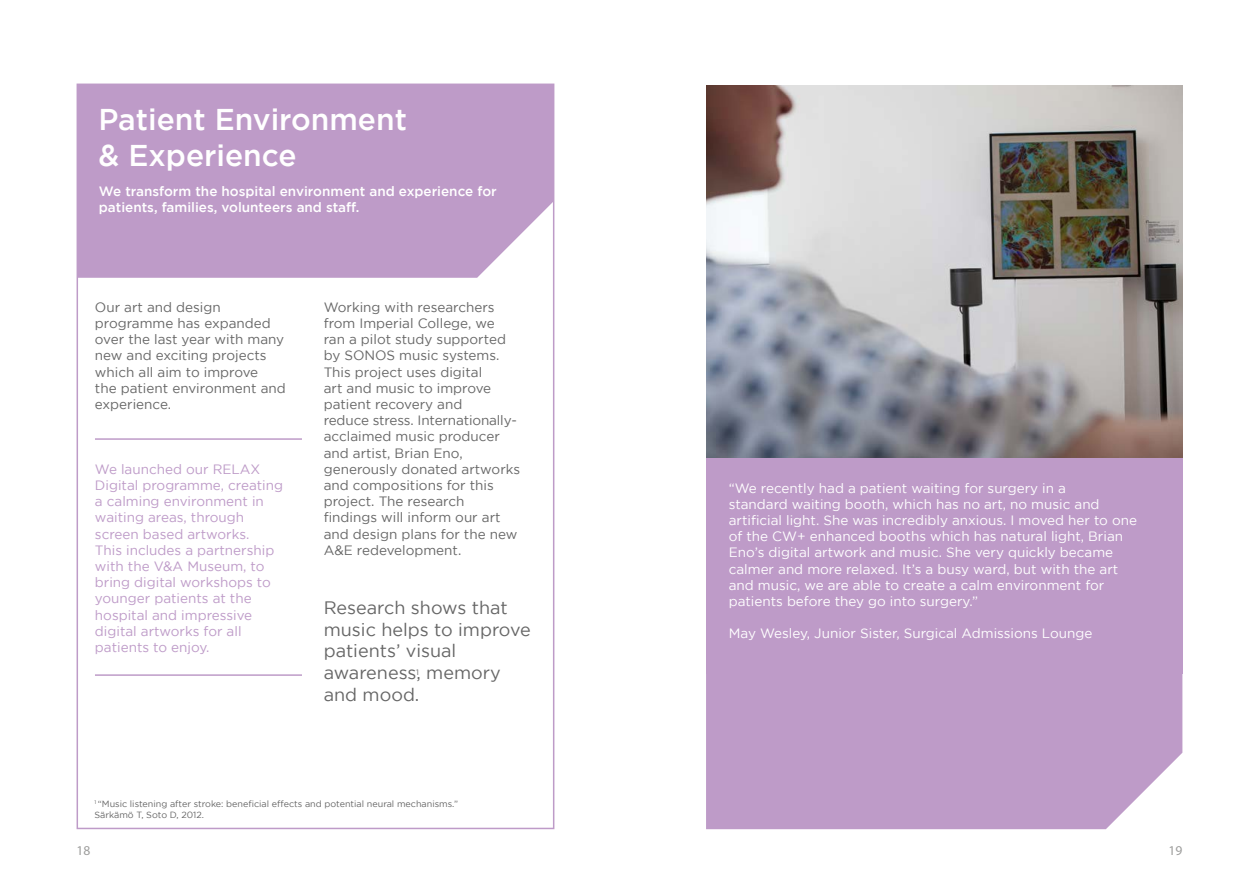
<style>
.page{position:relative;width:1259px;height:893px;background:#fff}
.page>*{position:absolute;margin:0;border:0;box-sizing:border-box;transform-origin:0 0}
.t1{font:500 30px/36px "Gotham";color:#fff}
.t2{font:18px/21.6px "Gotham";color:#666}
.t3{font:13.5px/16.2px "Gotham";color:#666}
.t4{font:13.5px/16.2px "Gotham";color:#fff}
.t5{font:13.5px/16.2px "Gotham";color:#be9bc8}
.t6{font:500 13.5px/16.2px "Gotham";color:#fff}
.t7{font:13.5px "Myriad Pro";color:#9d9d9c}
.t8{font:9px/10.8px "Gotham";color:#666}
.t9{font:7.8px "Gotham";color:#666}
</style>
<div class="page">
<div style="left:77px;top:84px;width:477px;height:194px;background:#be9bc8"></div>
<hr style="left:95px;top:438px;width:207px;height:2px;background:#be9bc8">
<hr style="left:95px;top:674px;width:207px;height:2px;background:#be9bc8">
<img style="left:706px;top:85px;width:476px;height:373px">
<div style="left:706px;top:458px;width:476px;height:215px;background:#be9bc8"></div>
<div style="left:706px;top:673px;width:476px;height:156px;background:#be9bc8"></div>
<h1 class="t1" style="left:99px;top:100px;width:310px">Patient Environment &amp; Experience</h1>
<p class="t6" style="left:99px;top:182px;width:399px">We transform the hospital environment and experience for patients, families, volunteers and staff.</p>
<p class="t3" style="left:95px;top:299px;width:192px">Our art and design programme has expanded over the last year with many new and exciting projects which all aim to improve<br>the patient environment and experience.</p>
<p class="t5" style="left:95px;top:461px;width:190px">We launched our RELAX<br>Digital programme, creating a calming environment in waiting areas, through screen based artworks.<br>This includes a partnership with the V&amp;A Museum, to bring digital workshops to younger patients at the hospital and impressive digital artworks for all patients to enjoy.</p>
<p class="t3" style="left:324px;top:299px;width:198px">Working with researchers from Imperial College, we<br>ran a pilot study supported by SONOS music systems.<br>This project uses digital<br>art and music to improve patient recovery and<br>reduce stress. Internationally&shy;acclaimed music producer and artist, Brian Eno, generously donated artworks and compositions for this project. The research findings will inform our art and design plans for the new<br>A&amp;E redevelopment.</p>
<h2 class="t2" style="left:324px;top:597px;width:208px">Research shows that music helps to improve patients’ visual awareness, memory and mood.</h2>
<p class="t9" style="left:416px;top:668px;width:4px">1</p>
<p class="t8" style="left:94px;top:798px;width:365px"><sup>1</sup> “Music listening after stroke: beneficial effects and potential neural mechanisms.”<br>Särkämö T, Soto D, 2012.</p>
<p class="t4" style="left:729px;top:479px;width:410px">“We recently had a patient waiting for surgery in a<br>standard waiting booth, which has no art, no music and artificial light. She was incredibly anxious. I moved her to one of the CW+ enhanced booths which has natural light, Brian Eno’s digital artwork and music. She very quickly became calmer and more relaxed. It’s a busy ward, but with the art and music, we are able to create a calm environment for patients before they go into surgery.”</p>
<p class="t4" style="left:729px;top:625px;width:365px">May Wesley, Junior Sister, Surgical Admissions Lounge</p>
<p class="t7" style="left:77px;top:842px;width:15px">18</p>
<p class="t7" style="left:1168px;top:842px;width:15px">19</p>
</div>
